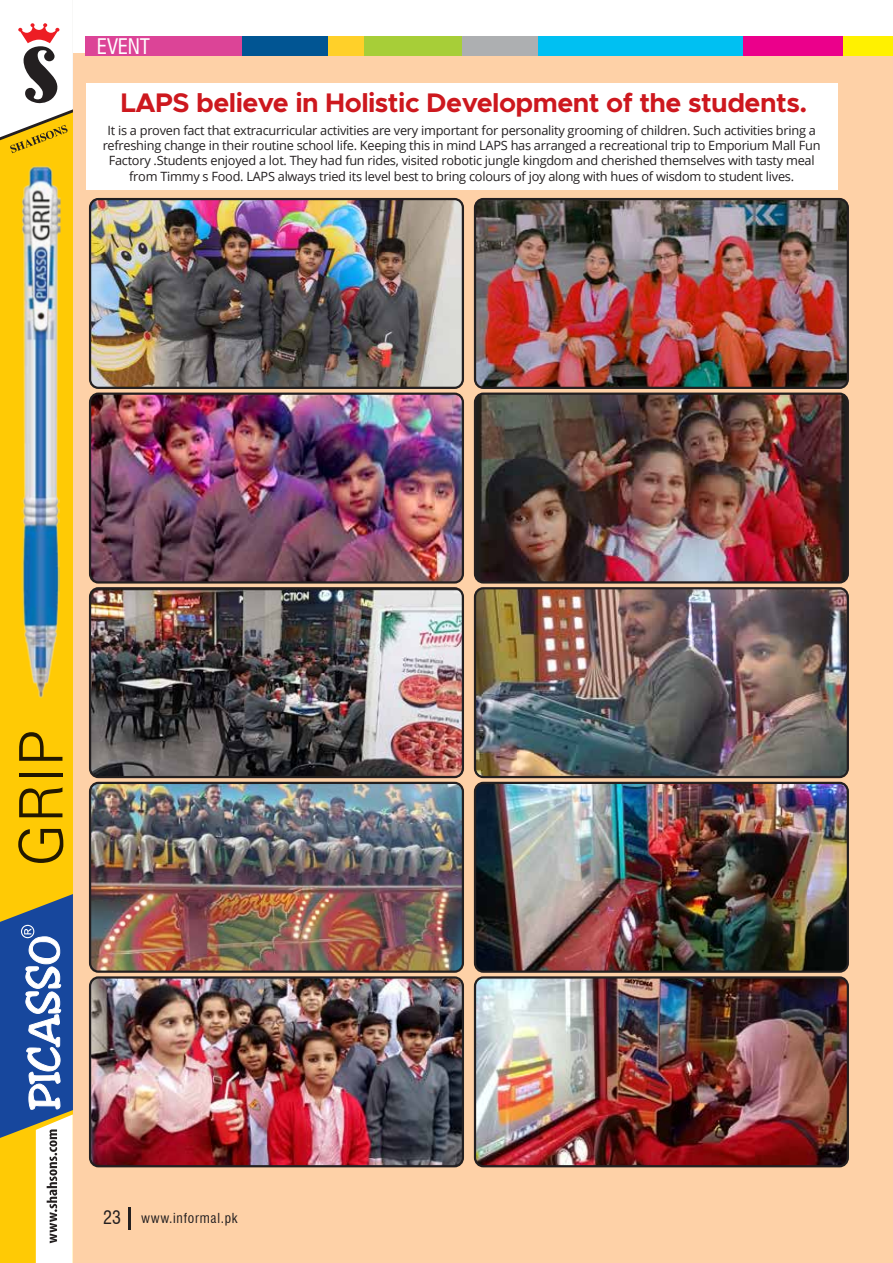
<style>
.page{position:relative;width:893px;height:1263px;background:#fff}
.page>*{position:absolute;margin:0;border:0;box-sizing:border-box;transform-origin:0 0}
.t1{font:700 27px "Metropolis";letter-spacing:-.02em;color:#cd181e}
.t2{font:condensed 21px "Swiss 721 BT";letter-spacing:-.01em;color:#fff}
.t3{font:condensed 13.5px "Swiss 721 BT";letter-spacing:.05em;color:#231f20}
.t4{font:12.75px/15.3px "Open Sans";letter-spacing:-.02em;color:#231f20;text-align:center}
.s1{font-size:18px}
</style>
<div class="page">
<div style="left:59px;top:54px;width:834px;height:1209px;background:#fed1a7"></div>
<div style="left:86px;top:83px;width:751px;height:106px;background:#fff"></div>
<div style="left:742px;top:36px;width:105px;height:20px;background:#eb008b"></div>
<div style="left:844px;top:36px;width:49px;height:20px;background:#fff100"></div>
<div style="left:300px;top:36px;width:65px;height:20px;background:#ffd029"></div>
<div style="left:364px;top:36px;width:99px;height:20px;background:#a7ce38"></div>
<div style="left:463px;top:36px;width:75px;height:20px;background:#adafb1"></div>
<div style="left:538px;top:36px;width:204px;height:20px;background:#00c0f2"></div>
<div style="left:201px;top:36px;width:127px;height:20px;background:#015593"></div>
<div style="left:86px;top:36px;width:156px;height:20px;background:#dc4497"></div>
<div style="left:0;top:0;width:73px;height:1263px;background:#ffca05"></div>
<img style="left:21px;top:166px;width:40px;height:532px">
<svg style="left:18px;top:829px;width:45px;height:34px"></svg>
<svg style="left:19px;top:787px;width:43px;height:30px"></svg>
<hr style="left:19px;top:773px;width:43px;height:4px;background:#231800">
<svg style="left:19px;top:732px;width:43px;height:29px"></svg>
<svg style="left:0;top:0;width:73px;height:153px;background:#dfcfb0"></svg>
<svg style="left:0;top:894px;width:73px;height:369px"></svg>
<hr style="left:128px;top:1207px;width:2px;height:23px;background:#231f20">
<img style="left:92px;top:199px;width:369px;height:187px">
<div style="left:89px;top:198px;width:375px;height:191px;border:2px solid #231f20;border-radius:8px"></div>
<img style="left:475px;top:199px;width:371px;height:189px">
<div style="left:474px;top:198px;width:375px;height:191px;border:2px solid #231f20;border-radius:8px"></div>
<img style="left:90px;top:394px;width:373px;height:188px">
<div style="left:89px;top:393px;width:375px;height:190px;border:2px solid #231f20;border-radius:8px"></div>
<img style="left:475px;top:394px;width:373px;height:188px">
<div style="left:474px;top:393px;width:375px;height:190px;border:2px solid #231f20;border-radius:8px"></div>
<img style="left:90px;top:590px;width:373px;height:187px">
<div style="left:89px;top:587px;width:375px;height:191px;border:2px solid #231f20;border-radius:8px"></div>
<img style="left:475px;top:590px;width:373px;height:187px">
<div style="left:474px;top:587px;width:375px;height:191px;border:2px solid #231f20;border-radius:8px"></div>
<img style="left:90px;top:783px;width:373px;height:187px">
<div style="left:89px;top:782px;width:375px;height:191px;border:2px solid #231f20;border-radius:8px"></div>
<img style="left:475px;top:783px;width:373px;height:187px">
<div style="left:474px;top:782px;width:375px;height:191px;border:2px solid #231f20;border-radius:8px"></div>
<img style="left:90px;top:979px;width:373px;height:187px">
<div style="left:89px;top:976px;width:375px;height:191px;border:2px solid #231f20;border-radius:8px"></div>
<img style="left:475px;top:979px;width:373px;height:187px">
<div style="left:474px;top:976px;width:375px;height:191px;border:2px solid #231f20;border-radius:8px"></div>
<h2 class="t2" style="left:97px;top:34px;width:55px">EVENT</h2>
<h1 class="t1" style="left:120px;top:86px;width:688px">LAPS believe in Holistic Development of the students.</h1>
<p class="t4" style="left:103px;top:122px;width:719px">It is a proven fact that extracurricular activities are very important for personality grooming of children. Such activities bring a refreshing change in their routine school life. Keeping this in mind LAPS has arranged a recreational trip to Emporium Mall Fun Factory .Students enjoyed a lot. They had fun rides, visited robotic jungle kingdom and cherished themselves with tasty meal from Timmy s Food. LAPS always tried its level best to bring colours of joy along with hues of wisdom to student lives.</p>
<p class="t3" style="left:103px;top:1210px;width:136px"><span class="s1">23</span> www.informal.pk</p>
</div>
